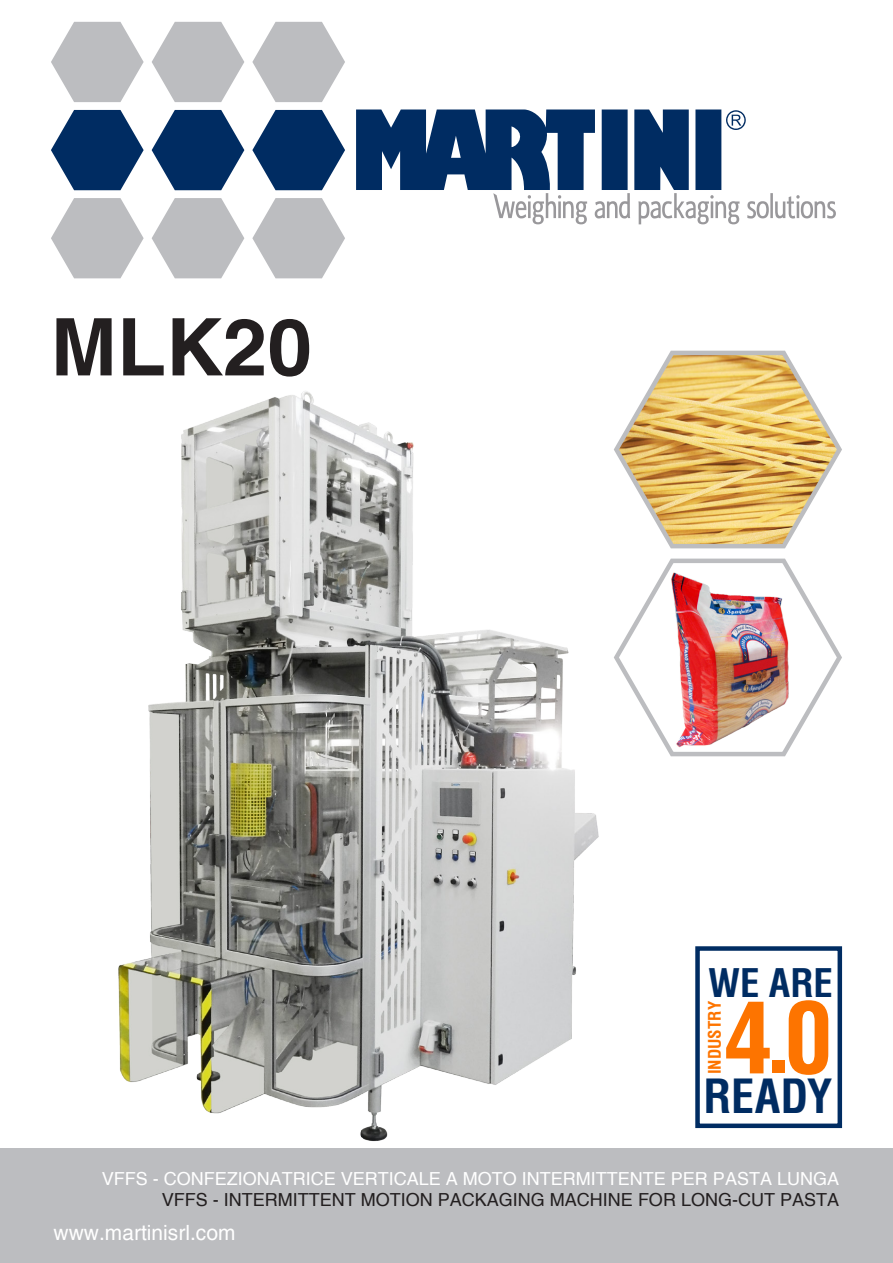
<style>
.page{position:relative;width:893px;height:1263px;background:#fff}
.page>*{position:absolute;margin:0;border:0;box-sizing:border-box;transform-origin:0 0}
.t1{font:700 condensed 97.5px "Helvetica";color:#fd7400}
.t2{font:700 79.5px "Helvetica";color:#231f20}
.t3{font:700 condensed 46.05px "Helvetica";letter-spacing:-.005em;color:#002c62}
.t4{font:700 condensed 38.55px "Helvetica";color:#002c62}
.t5{font:21px "Helvetica";color:#fff}
.t6{font:18px "Helvetica";color:#fff}
.t7{font:18px "Helvetica";color:#231f20}
.t8{font:700 condensed 16.95px "Helvetica";letter-spacing:-.005em;color:#fd7400}
</style>
<div class="page">
<img style="left:118px;top:391px;width:481px;height:750px">
<div style="left:0;top:1148px;width:893px;height:115px;background:#bcbdc0"></div>
<svg style="left:356px;top:109px;width:480px;height:115px"></svg>
<svg style="left:51px;top:22px;width:93px;height:80px"></svg>
<svg style="left:152px;top:22px;width:92px;height:80px"></svg>
<svg style="left:252px;top:22px;width:93px;height:80px"></svg>
<svg style="left:51px;top:110px;width:93px;height:80px"></svg>
<svg style="left:152px;top:110px;width:92px;height:80px"></svg>
<svg style="left:252px;top:110px;width:93px;height:80px"></svg>
<svg style="left:51px;top:198px;width:93px;height:80px"></svg>
<svg style="left:152px;top:198px;width:92px;height:80px"></svg>
<svg style="left:252px;top:198px;width:93px;height:80px"></svg>
<div style="left:695px;top:946px;width:147px;height:182px;border:4px solid #002c62"></div>
<img style="left:614px;top:558px;width:228px;height:199px">
<svg style="left:614px;top:350px;width:228px;height:199px"></svg>
<h2 class="t2" style="left:51px;top:299px;width:262px">MLK20</h2>
<h3 class="t4" style="left:708px;top:957px;width:126px">WE ARE</h3>
<p class="t8" style="left:703px;top:1074px;width:75px;rotate:-90deg">INDUSTRY</p>
<h1 class="t1" style="left:724px;top:973px;width:110px">4.0</h1>
<h3 class="t3" style="left:704px;top:1065px;width:131px">READY</h3>
<p class="t6" style="left:102px;top:1168px;width:739px">VFFS - CONFEZIONATRICE VERTICALE A MOTO INTERMITTENTE PER PASTA LUNGA</p>
<p class="t7" style="left:162px;top:1189px;width:679px">VFFS - INTERMITTENT MOTION PACKAGING MACHINE FOR LONG-CUT PASTA</p>
<p class="t5" style="left:54px;top:1220px;width:183px">www.martinisrl.com</p>
</div>
